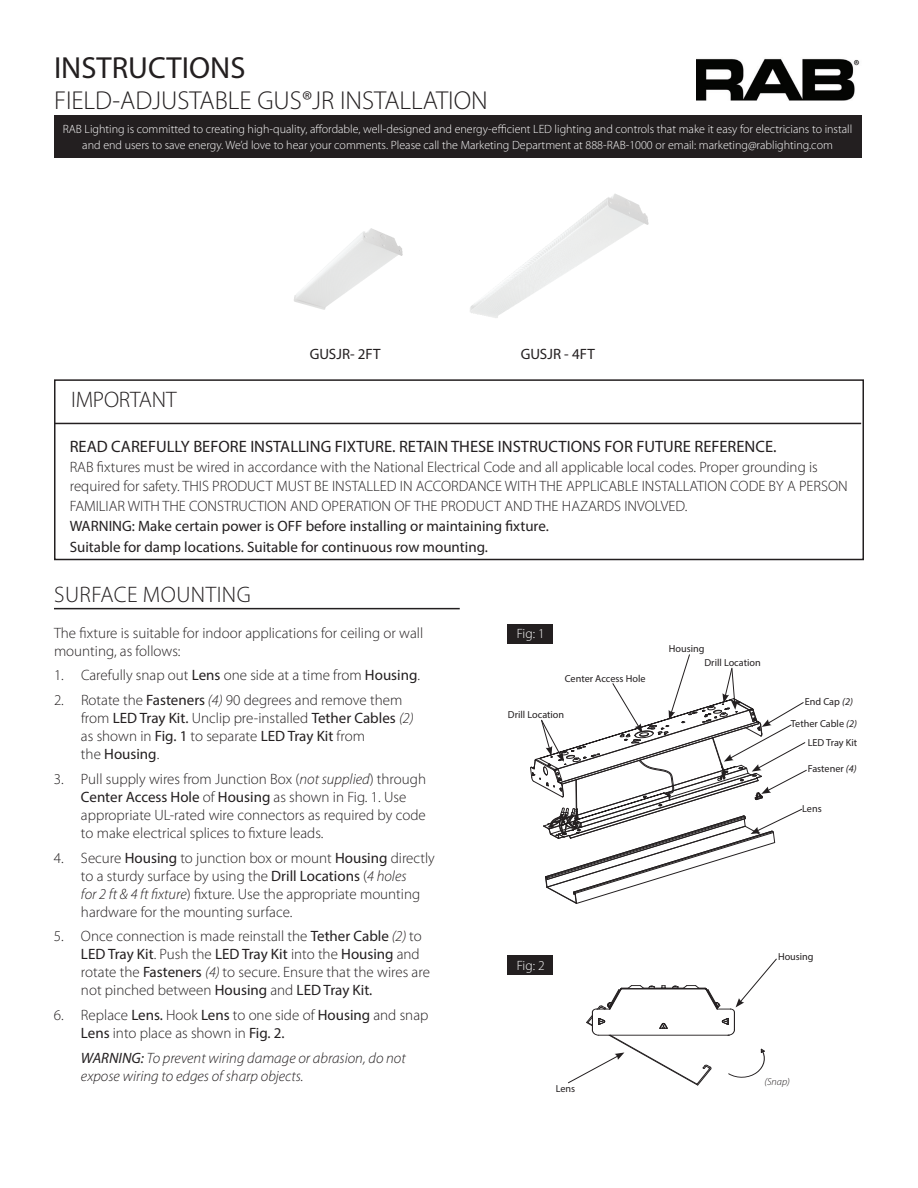
<style>
.page{position:relative;width:918px;height:1188px;background:#fff}
.page>*{position:absolute;margin:0;border:0;box-sizing:border-box;transform-origin:0 0}
.t1{font:30.6px "Myriad Pro";color:#231f20}
.t2{font:300 25.95px "Myriad Pro";color:#231f20}
.t3{font:300 22.5px "Myriad Pro";letter-spacing:.02em;color:#231f20}
.t4{font:300 22.5px "Myriad Pro";letter-spacing:-.01em;color:#231f20}
.t5{font:16.5px "Myriad Pro";color:#231f20}
.t6{font:300 15px/18px "Myriad Pro";color:#231f20}
.t7{font:15px/20.5px "Myriad Pro";color:#231f20}
.t8{font:italic 300 15px/18px "Myriad Pro";color:#231f20}
.t9{font:300 13.5px "Myriad Pro";letter-spacing:-.015em;color:#fff}
.t10{font:300 12px/16.5px "Myriad Pro";color:#fff;text-align:center}
.t11{font:10.2px "Myriad Pro";color:#231f20}
.t12{font:italic 300 10.2px "Myriad Pro";color:#231f20}
.s1{font-weight:400}
.s2{font-style:italic}
</style>
<div class="page">
<div style="left:54px;top:115px;width:807px;height:43px;background:#231f20"></div>
<img style="left:697px;top:58px;width:163px;height:42px">
<img style="left:294px;top:228px;width:109px;height:82px">
<img style="left:470px;top:194px;width:179px;height:124px">
<svg style="left:568px;top:958px;width:209px;height:128px"></svg>
<div style="left:54px;top:379px;width:810px;height:181px;border:2px solid #231f20"></div>
<hr style="left:54px;top:423px;width:807px;height:1px;background:#231f20">
<div style="left:508px;top:624px;width:45px;height:19px;background:#231f20"></div>
<div style="left:508px;top:956px;width:45px;height:19px;background:#231f20"></div>
<hr style="left:54px;top:608px;width:406px;height:1px;background:#231f20">
<svg style="left:530px;top:654px;width:277px;height:250px"></svg>
<h1 class="t1" style="left:54px;top:49px;width:193px">INSTRUCTIONS</h1>
<h2 class="t2" style="left:54px;top:85px;width:435px">FIELD-ADJUSTABLE GUS®JR INSTALLATION</h2>
<p class="t10" style="left:63px;top:120px;width:791px">RAB Lighting is committed to creating high-quality, affordable, well-designed and energy-efficient LED lighting and controls that make it easy for electricians to install and end users to save energy. We’d love to hear your comments. Please call the Marketing Department at 888-RAB-1000 or email: marketing@rablighting.com</p>
<p class="t7" style="left:310px;top:344px;width:72px">GUSJR- 2FT</p>
<p class="t7" style="left:521px;top:344px;width:75px">GUSJR - 4FT</p>
<h3 class="t4" style="left:71px;top:386px;width:107px">IMPORTANT</h3>
<p class="t5" style="left:70px;top:436px;width:708px">READ CAREFULLY BEFORE INSTALLING FIXTURE. RETAIN THESE INSTRUCTIONS FOR FUTURE REFERENCE.</p>
<p class="t6" style="left:70px;top:457px;width:780px;line-height:19.5px">RAB fixtures must be wired in accordance with the National Electrical Code and all applicable local codes. Proper grounding is required for safety. THIS PRODUCT MUST BE INSTALLED IN ACCORDANCE WITH THE APPLICABLE INSTALLATION CODE BY A PERSON<br>FAMILIAR WITH THE CONSTRUCTION AND OPERATION OF THE PRODUCT AND THE HAZARDS INVOLVED.</p>
<p class="t7" style="left:70px;top:516px;width:481px">WARNING: Make certain power is OFF before installing or maintaining xture.<br>Suitable for damp locations. Suitable for continuous row mounting.</p>
<h3 class="t3" style="left:54px;top:581px;width:198px">SURFACE MOUNTING</h3>
<p class="t6" style="left:54px;top:624px;width:371px">The fixture is suitable for indoor applications for ceiling or wall mounting, as follows:</p>
<p class="t6" style="left:54px;top:666px;width:368px">1. Carefully snap out <span class="s1">Lens</span> one side at a time from <span class="s1">Housing</span>.</p>
<p class="t6" style="left:81px;top:691px;width:334px;text-indent:-27px">2. Rotate the <span class="s1">Fasteners</span> <span class="s2">(4)</span> 90 degrees and remove them from <span class="s1">LED Tray Kit.</span> Unclip pre-installed <span class="s1">Tether Cables</span> <span class="s2">(2) </span>as shown in <span class="s1">Fig. 1</span> to separate <span class="s1">LED Tray Kit</span> from<br>the <span class="s1">Housing</span>.</p>
<p class="t6" style="left:81px;top:770px;width:347px;text-indent:-27px">3. Pull supply wires from Junction Box (<span class="s2">not supplied</span>) through <span class="s1">Center Access Hole</span> of <span class="s1">Housing</span> as shown in Fig. 1. Use appropriate UL-rated wire connectors as required by code to make electrical splices to fixture leads.</p>
<p class="t6" style="left:81px;top:849px;width:355px;text-indent:-27px">4. Secure <span class="s1">Housing</span> to junction box or mount <span class="s1">Housing</span> directly to a sturdy surface by using the <span class="s1">Drill Locations</span> (<span class="s2">4 holes<br>for 2 ft &amp; 4 ft fixture</span>) fixture. Use the appropriate mounting hardware for the mounting surface.</p>
<p class="t6" style="left:81px;top:927px;width:350px;text-indent:-27px">5. Once connection is made reinstall the <span class="s1">Tether Cable</span> <span class="s2">(2)</span> to <span class="s1">LED Tray Kit</span>. Push the <span class="s1">LED Tray Kit</span> into the <span class="s1">Housing</span> and rotate the <span class="s1">Fasteners</span> <span class="s2">(4)</span> to secure. Ensure that the wires are not pinched between <span class="s1">Housing</span> and <span class="s1">LED Tray Kit.</span></p>
<p class="t6" style="left:81px;top:1006px;width:349px;text-indent:-27px">6. Replace <span class="s1">Lens.</span> Hook <span class="s1">Lens</span> to one side of <span class="s1">Housing</span> and snap<br><span class="s1">Lens</span> into place as shown in <span class="s1">Fig. 2.</span></p>
<p class="t8" style="left:81px;top:1049px;width:326px"><span class="s1">WARNING:</span> To prevent wiring damage or abrasion, do not expose wiring to edges of sharp objects.</p>
<p class="t9" style="left:517px;top:626px;width:29px">Fig: 1</p>
<p class="t11" style="left:565px;top:672px;width:82px">Center Access Hole</p>
<p class="t11" style="left:508px;top:708px;width:58px">Drill Location</p>
<p class="t11" style="left:669px;top:642px;width:37px">Housing</p>
<p class="t11" style="left:705px;top:656px;width:58px">Drill Location</p>
<p class="t11" style="left:805px;top:695px;width:50px">End Cap <span class="s2">(2)</span></p>
<p class="t11" style="left:791px;top:717px;width:68px">Tether Cable <span class="s2">(2)</span></p>
<p class="t11" style="left:808px;top:736px;width:51px">LED Tray Kit</p>
<p class="t11" style="left:808px;top:763px;width:50px">Fastener <span class="s2">(4)</span></p>
<p class="t11" style="left:802px;top:802px;width:21px">Lens</p>
<p class="t9" style="left:517px;top:957px;width:29px">Fig: 2</p>
<p class="t11" style="left:556px;top:1083px;width:21px">Lens</p>
<p class="t11" style="left:778px;top:951px;width:37px">Housing</p>
<p class="t12" style="left:764px;top:1077px;width:27px">(Snap)</p>
</div>
